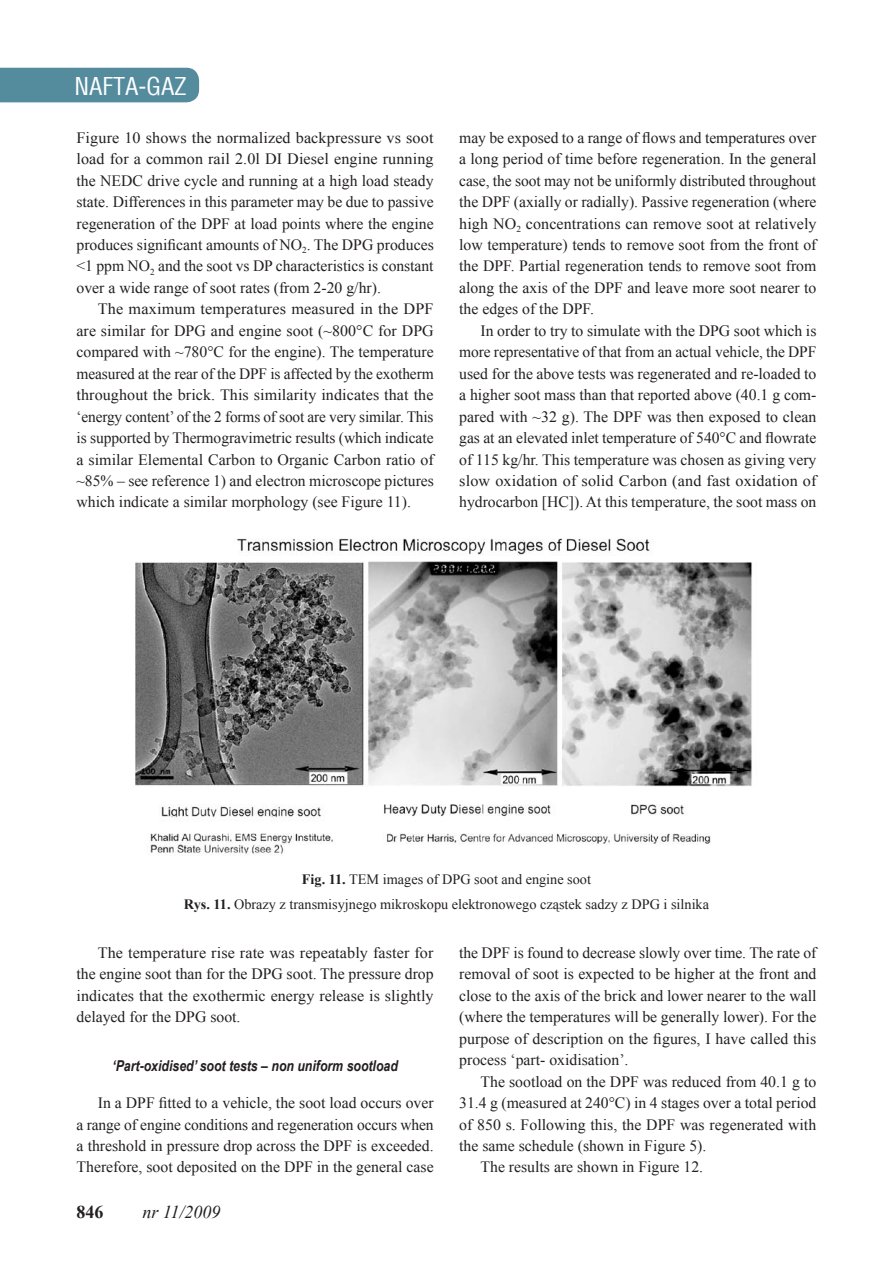
<style>
.page{position:relative;width:893px;height:1263px;background:#fff}
.page>*{position:absolute;margin:0;border:0;box-sizing:border-box;transform-origin:0 0}
.t1{font:24px "Switzerland Condensed";color:#fff}
.t2{font:italic 18px "Times New Roman";color:#231f20}
.t3{font:700 18px "Times New Roman";color:#231f20}
.t4{font:15.75px/21.5px "Times New Roman";color:#231f20;text-align:justify}
.t5{font:italic 700 15px "Arial Narrow";color:#231f20}
.t6{font:14.25px/25.7px "Times New Roman";color:#231f20;text-align:center}
.s1{font-weight:700}
</style>
<div class="page">
<div style="left:0;top:68px;width:199px;height:34px;background:#548c9e"></div>
<img style="left:135px;top:538px;width:617px;height:317px">
<h1 class="t1" style="left:74px;top:71px;width:114px">NAFTA-GAZ</h1>
<p class="t4" style="left:77px;top:126px;width:359px">Figure 10 shows the normalized backpressure vs soot load for a common rail 2.0l DI Diesel engine running the NEDC drive cycle and running at a high load steady state. Differences in this parameter may be due to passive regeneration of the DPF at load points where the engine produces significant amounts of NO<sub>2</sub>. The DPG produces &lt;1 ppm NO<sub>2</sub> and the soot vs DP characteristics is constant over a wide range of soot rates (from 2-20 g/hr).</p>
<p class="t4" style="left:77px;top:298px;width:359px;text-indent:21px">The maximum temperatures measured in the DPF are similar for DPG and engine soot (~800°C for DPG compared with ~780°C for the engine). The temperature measured at the rear of the DPF is affected by the exotherm throughout the brick. This similarity indicates that the ‘energy content’ of the 2 forms of soot are very similar. This is supported by Thermogravimetric results (which indicate a similar Elemental Carbon to Organic Carbon ratio of ~85% – see reference 1) and electron microscope pictures which indicate a similar morphology (see Figure 11).</p>
<p class="t4" style="left:459px;top:126px;width:359px">may be exposed to a range of flows and temperatures over a long period of time before regeneration. In the general case, the soot may not be uniformly distributed throughout the DPF (axially or radially). Passive regeneration (where high NO<sub>2</sub> concentrations can remove soot at relatively low temperature) tends to remove soot from the front of the DPF. Partial regeneration tends to remove soot from along the axis of the DPF and leave more soot nearer to the edges of the DPF.</p>
<p class="t4" style="left:459px;top:320px;width:359px;text-indent:21px">In order to try to simulate with the DPG soot which is more representative of that from an actual vehicle, the DPF used for the above tests was regenerated and re-loaded to a higher soot mass than that reported above (40.1 g com&shy;pared with ~32 g). The DPF was then exposed to clean gas at an elevated inlet temperature of 540°C and flowrate of 115 kg/hr. This temperature was chosen as giving very slow oxidation of solid Carbon (and fast oxidation of hydrocarbon [HC]). At this temperature, the soot mass on</p>
<p class="t6" style="left:184px;top:866px;width:527px"><span class="s1">Fig. 11.</span> TEM images of DPG soot and engine soot<br><span class="s1">Rys. 11.</span> Obrazy z transmisyjnego mikroskopu elektronowego cząstek sadzy z DPG i silnika</p>
<p class="t4" style="left:77px;top:942px;width:359px;text-indent:21px">The temperature rise rate was repeatably faster for the engine soot than for the DPG soot. The pressure drop indicates that the exothermic energy release is slightly delayed for the DPG soot.</p>
<p class="t5" style="left:112px;top:1054px;width:287px">‘Part-oxidised’ soot tests – non uniform sootload</p>
<p class="t4" style="left:77px;top:1092px;width:359px;text-indent:21px">In a DPF fitted to a vehicle, the soot load occurs over a range of engine conditions and regeneration occurs when a threshold in pressure drop across the DPF is exceeded.<br>Therefore, soot deposited on the DPF in the general case</p>
<p class="t3" style="left:77px;top:1199px;width:28px">846</p>
<p class="t2" style="left:142px;top:1200px;width:80px">nr 11/2009</p>
<p class="t4" style="left:459px;top:942px;width:359px">the DPF is found to decrease slowly over time. The rate of removal of soot is expected to be higher at the front and close to the axis of the brick and lower nearer to the wall (where the temperatures will be generally lower). For the purpose of description on the figures, I have called this process ‘part- oxidisation’.</p>
<p class="t4" style="left:480px;top:1070px;width:337px">The sootload on the DPF was reduced from 40.1 g to</p>
<p class="t4" style="left:459px;top:1092px;width:359px">31.4 g (measured at 240°C) in 4 stages over a total period</p>
<p class="t4" style="left:459px;top:1113px;width:359px">of 850 s. Following this, the DPF was regenerated with</p>
<p class="t4" style="left:459px;top:1135px;width:249px">the same schedule (shown in Figure 5).</p>
<p class="t4" style="left:480px;top:1156px;width:224px">The results are shown in Figure 12.</p>
</div>
